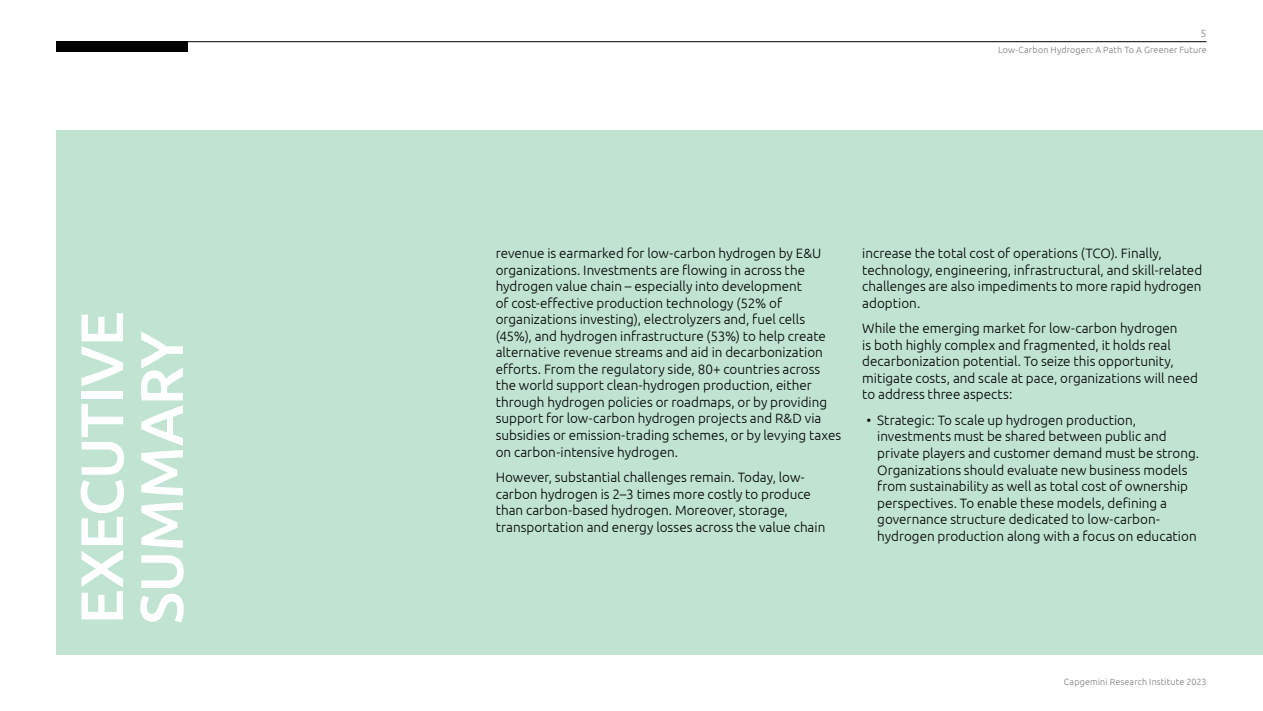
<style>
.page{position:relative;width:1263px;height:711px;background:#fff}
.page>*{position:absolute;margin:0;border:0;box-sizing:border-box;transform-origin:0 0}
.t1{font:500 60px/59.7px "Ubuntu";letter-spacing:-.01em;color:#fff}
.t2{font:300 13.5px/16.5px "Ubuntu";color:#000}
.t3{font:10.5px "Ubuntu";color:#9d9d9c}
.t4{font:300 9px "Ubuntu";letter-spacing:.015em;color:#7c7b7b}
</style>
<div class="page">
<div style="left:56px;top:130px;width:1207px;height:524px;background:#c0e3d2"></div>
<div style="left:56px;top:41px;width:131px;height:11px;background:#000"></div>
<hr style="left:186px;top:41px;width:1020px;height:1px;background:#000">
<h1 class="t1" style="left:70px;top:624px;width:314px;rotate:-90deg">EXECUTIVE<br>SUMMARY</h1>
<p class="t3" style="left:1200px;top:27px;width:7px">5</p>
<p class="t4" style="left:998px;top:44px;width:210px">Low-Carbon Hydrogen: A Path To A Greener Future</p>
<p class="t2" style="left:496px;top:245px;width:347px">revenue is earmarked for low-carbon hydrogen by E&amp;U organizations. Investments are flowing in across the hydrogen value chain – especially into development<br>of cost-effective production technology (52% of organizations investing), electrolyzers and, fuel cells (45%), and hydrogen infrastructure (53%) to help create alternative revenue streams and aid in decarbonization efforts. From the regulatory side, 80+ countries across the world support clean-hydrogen production, either through hydrogen policies or roadmaps, or by providing support for low-carbon hydrogen projects and R&amp;D via subsidies or emission-trading schemes, or by levying taxes on carbon-intensive hydrogen.</p>
<p class="t2" style="left:496px;top:468px;width:331px">However, substantial challenges remain. Today, low&shy;carbon hydrogen is 2–3 times more costly to produce than carbon-based hydrogen. Moreover, storage, transportation and energy losses across the value chain</p>
<p class="t2" style="left:862px;top:245px;width:341px">increase the total cost of operations (TCO). Finally, technology, engineering, infrastructural, and skill-related challenges are also impediments to more rapid hydrogen adoption.</p>
<p class="t2" style="left:862px;top:320px;width:337px">While the emerging market for low-carbon hydrogen<br>is both highly complex and fragmented, it holds real decarbonization potential. To seize this opportunity, mitigate costs, and scale at pace, organizations will need to address three aspects:</p>
<p class="t2" style="left:877px;top:411px;width:323px;text-indent:-11px">• Strategic: To scale up hydrogen production, investments must be shared between public and private players and customer demand must be strong.<br>Organizations should evaluate new business models from sustainability as well as total cost of ownership perspectives. To enable these models, defining a governance structure dedicated to low-carbon&shy;hydrogen production along with a focus on education</p>
<p class="t4" style="left:1064px;top:676px;width:144px">Capgemini Research Institute 2023</p>
</div>
